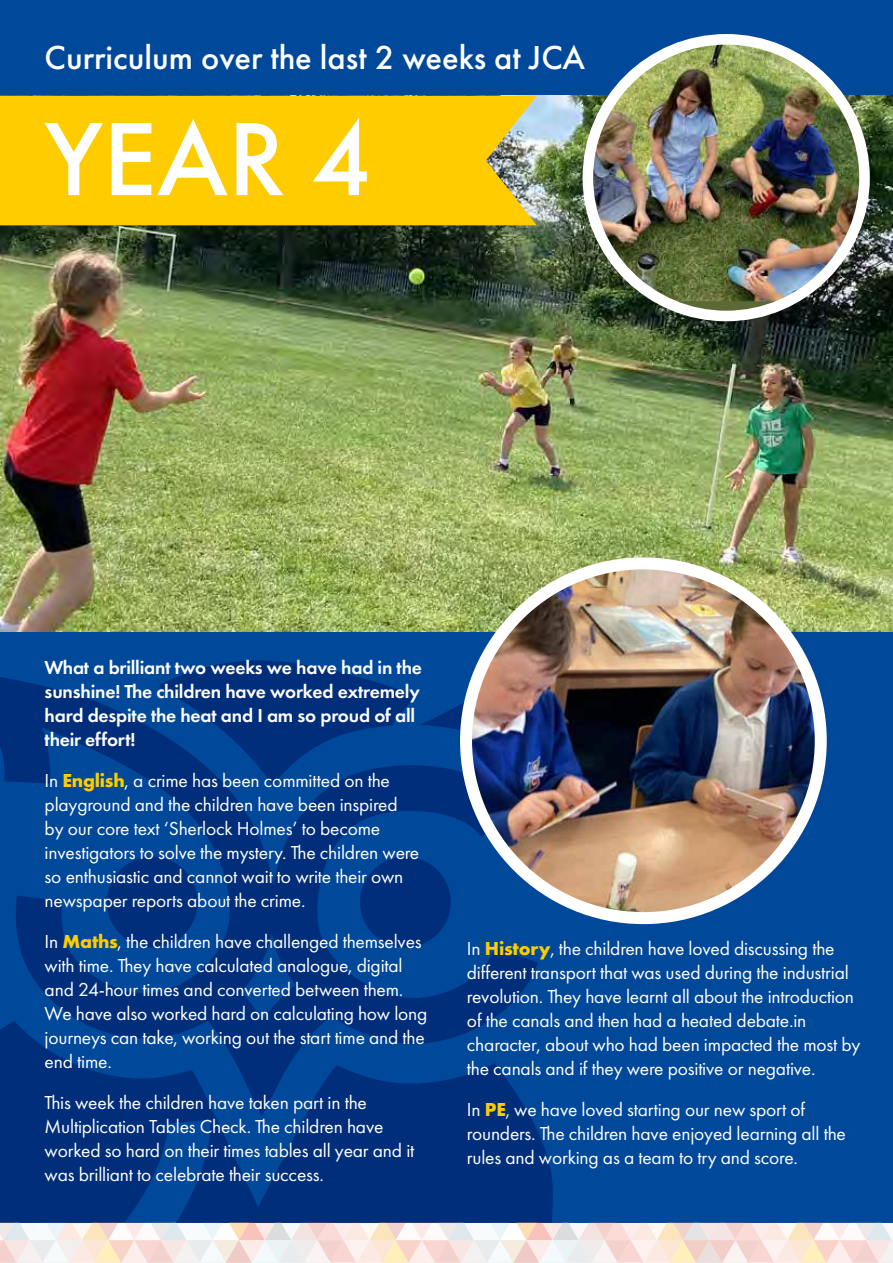
<style>
.page{position:relative;width:893px;height:1263px;background:#fff}
.page>*{position:absolute;margin:0;border:0;box-sizing:border-box;transform-origin:0 0}
.t1{font:500 108px "Futura PT";color:#fff}
.t2{font:500 34.5px "Futura PT";color:#fff}
.t3{font:19.5px/24px "Futura PT";letter-spacing:-.01em;color:#fff}
.t4{font:600 19.5px/24px "Futura PT";letter-spacing:-.01em;color:#fff}
.s1{font-weight:700;color:#fc0}
</style>
<div class="page">
<div style="left:0;top:0;width:893px;height:1222px;background:#00489a"></div>
<svg style="left:0;top:1117px;width:553px;height:105px;fill:#002e7b"></svg>
<svg style="left:194px;top:660px;width:291px;height:11px"></svg>
<svg style="left:0;top:671px;width:538px;height:446px"></svg>
<svg style="left:0;top:1222px;width:893px;height:41px"></svg>
<img style="left:0;top:96px;width:893px;height:535px">
<div style="left:0;top:96px;width:537px;height:129px;background:#fc0"></div>
<img style="left:588px;top:39px;width:276px;height:262px">
<div style="left:583px;top:34px;width:287px;height:287px;border:11px solid #fff;border-radius:50%"></div>
<img style="left:466px;top:563px;width:355px;height:355px;border-radius:177px">
<div style="left:460px;top:557px;width:367px;height:367px;border:12px solid #fff;border-radius:50%"></div>
<h2 class="t2" style="left:45px;top:37px;width:542px">Curriculum over the last 2 weeks at JCA</h2>
<h1 class="t1" style="left:45px;top:94px;width:329px">YEAR 4</h1>
<p class="t4" style="left:45px;top:655px;width:379px">What a brilliant two weeks we have had in the sunshine! The children have worked extremely hard despite the heat and I am so proud of all their effort!</p>
<p class="t3" style="left:45px;top:768px;width:376px">In <span class="s1">English</span>, a crime has been committed on the playground and the children have been inspired by our core text ‘Sherlock Holmes’ to become investigators to solve the mystery. The children were so enthusiastic and cannot wait to write their own newspaper reports about the crime.</p>
<p class="t3" style="left:45px;top:929px;width:384px">In <span class="s1">Maths</span>, the children have challenged themselves with time. They have calculated analogue, digital and 24-hour times and converted between them.<br>We have also worked hard on calculating how long journeys can take, working out the start time and the end time.</p>
<p class="t3" style="left:45px;top:1090px;width:371px">This week the children have taken part in the Multiplication Tables Check. The children have worked so hard on their times tables all year and it was brilliant to celebrate their success.</p>
<p class="t3" style="left:467px;top:936px;width:395px">In <span class="s1">History</span>, the children have loved discussing the different transport that was used during the industrial revolution. They have learnt all about the introduction of the canals and then had a heated debate.in character, about who had been impacted the most by the canals and if they were positive or negative.</p>
<p class="t3" style="left:467px;top:1097px;width:380px">In <span class="s1">PE</span>, we have loved starting our new sport of rounders. The children have enjoyed learning all the rules and working as a team to try and score.</p>
</div>
